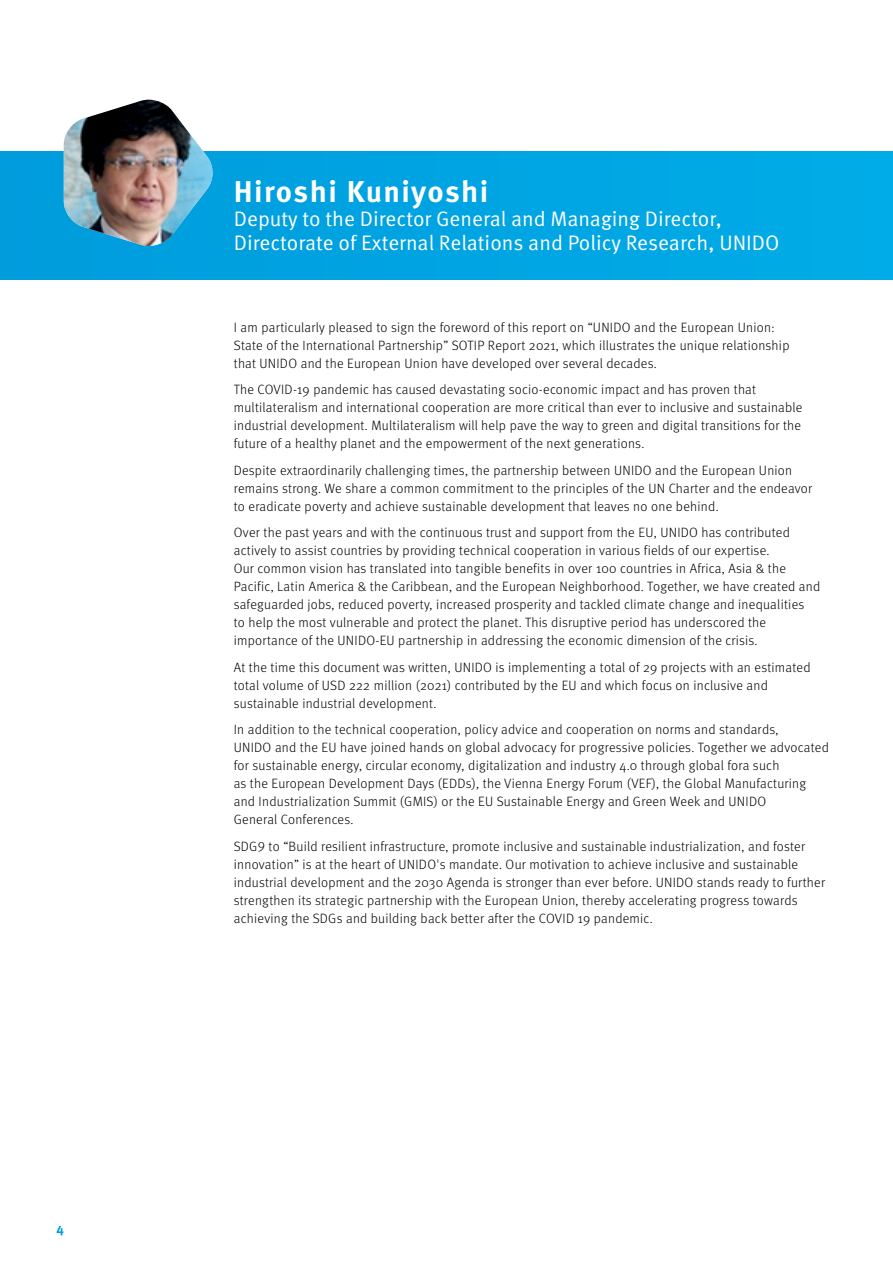
<style>
.page{position:relative;width:893px;height:1263px;background:#fff}
.page>*{position:absolute;margin:0;border:0;box-sizing:border-box;transform-origin:0 0}
.t1{font:700 30px "Meta Pro";letter-spacing:.045em;color:#fff}
.t2{font:21px/24px "Meta Pro Norm";color:#fff}
.t3{font:300 13.5px/18px "Meta Pro";letter-spacing:.02em;color:#000}
.t4{font:700 13.5px "Meta Pro";color:#009cdc}
</style>
<div class="page">
<div style="left:0;top:152px;width:893px;height:127px;background:#00a5e2"></div>
<img style="left:64px;top:100px;width:150px;height:146px">
<p class="t4" style="left:56px;top:1217px;width:9px">4</p>
<h1 class="t1" style="left:234px;top:168px;width:256px">Hiroshi Kuniyoshi</h1>
<h2 class="t2" style="left:234px;top:205px;width:547px">Deputy to the Director General and Managing Director,<br>Directorate of External Relations and Policy Research, UNIDO</h2>
<p class="t3" style="left:234px;top:318px;width:557px">I am particularly pleased to sign the foreword of this report on “UNIDO and the European Union:<br>State of the International Partnership” SOTIP Report 2021, which illustrates the unique relationship that UNIDO and the European Union have developed over several decades.</p>
<p class="t3" style="left:234px;top:380px;width:570px">The COVID-19 pandemic has caused devastating socio-economic impact and has proven that multilateralism and international cooperation are more critical than ever to inclusive and sustainable industrial development. Multilateralism will help pave the way to green and digital transitions for the future of a healthy planet and the empowerment of the next generations.</p>
<p class="t3" style="left:234px;top:461px;width:580px">Despite extraordinarily challenging times, the partnership between UNIDO and the European Union remains strong. We share a common commitment to the principles of the UN Charter and the endeavor to eradicate poverty and achieve sustainable development that leaves no one behind.</p>
<p class="t3" style="left:234px;top:523px;width:588px">Over the past years and with the continuous trust and support from the EU, UNIDO has contributed actively to assist countries by providing technical cooperation in various fields of our expertise.<br>Our common vision has translated into tangible benefits in over 100 countries in Africa, Asia &amp; the Pacific, Latin America &amp; the Caribbean, and the European Neighborhood. Together, we have created and safeguarded jobs, reduced poverty, increased prosperity and tackled climate change and inequalities<br>to help the most vulnerable and protect the planet. This disruptive period has underscored the importance of the UNIDO-EU partnership in addressing the economic dimension of the crisis.</p>
<p class="t3" style="left:234px;top:657px;width:578px">At the time this document was written, UNIDO is implementing a total of 29 projects with an estimated total volume of USD 222 million (2021) contributed by the EU and which focus on inclusive and sustainable industrial development.</p>
<p class="t3" style="left:234px;top:720px;width:597px">In addition to the technical cooperation, policy advice and cooperation on norms and standards,<br>UNIDO and the EU have joined hands on global advocacy for progressive policies. Together we advocated for sustainable energy, circular economy, digitalization and industry 4.0 through global fora such<br>as the European Development Days (EDDs), the Vienna Energy Forum (VEF), the Global Manufacturing and Industrialization Summit (GMIS) or the EU Sustainable Energy and Green Week and UNIDO<br>General Conferences.</p>
<p class="t3" style="left:234px;top:836px;width:593px">SDG9 to “Build resilient infrastructure, promote inclusive and sustainable industrialization, and foster innovation” is at the heart of UNIDO's mandate. Our motivation to achieve inclusive and sustainable industrial development and the 2030 Agenda is stronger than ever before. UNIDO stands ready to further strengthen its strategic partnership with the European Union, thereby accelerating progress towards achieving the SDGs and building back better after the COVID 19 pandemic.</p>
</div>
